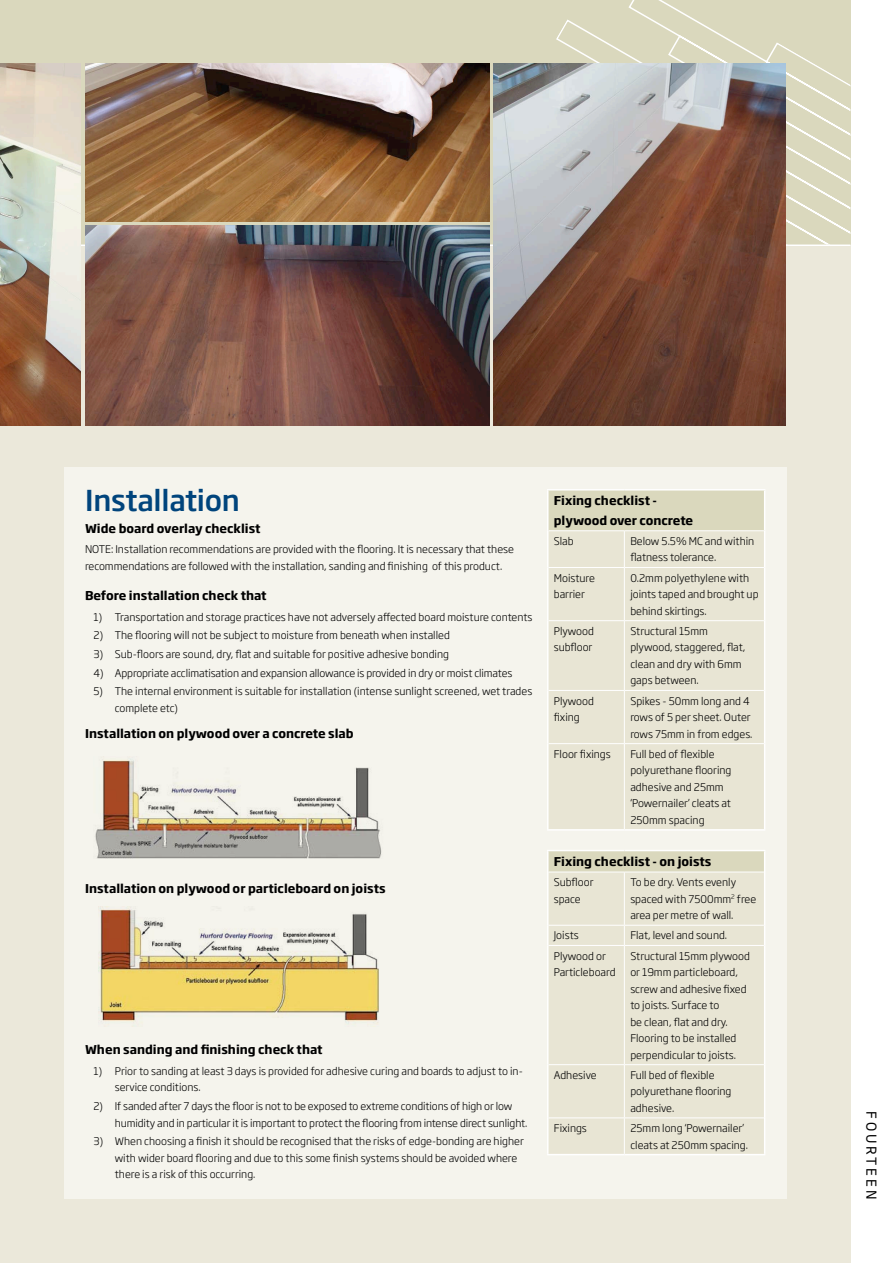
<style>
.page{position:relative;width:893px;height:1263px;background:#fff}
.page>*{position:absolute;margin:0;border:0;box-sizing:border-box;transform-origin:0 0}
.t1{font:500 28.5px "Soho Gothic Pro";letter-spacing:-.01em;color:#00447c}
.t2{font:13.5px "Soho Gothic Pro";letter-spacing:.215em;color:#000}
.t3{font:700 12px/19.5px "Soho Gothic Pro";color:#000}
.t4{font:300 10.5px/16.5px "Soho Gothic Pro";color:#000}
</style>
<div class="page">
<div style="left:0;top:0;width:850px;height:1263px;background:#ebe8da"></div>
<div style="left:64px;top:468px;width:723px;height:731px;background:#f5f4ed"></div>
<div style="left:0;top:0;width:850px;height:244px;background:#dad8bd"></div>
<svg style="left:537px;top:0;width:313px;height:244px"></svg>
<hr style="left:0;top:244px;width:850px;height:2px;background:#fff">
<div style="left:548px;top:490px;width:217px;height:41px;background:#dad8bd"></div>
<div style="left:549px;top:531px;width:215px;height:298px;background:#e8e5d4"></div>
<hr style="left:549px;top:530px;width:75px;height:1px;background:#fff">
<hr style="left:624px;top:530px;width:140px;height:1px;background:#fff">
<hr style="left:624px;top:531px;width:1px;height:36px;background:#fff">
<hr style="left:549px;top:567px;width:75px;height:1px;background:#fff">
<hr style="left:624px;top:567px;width:140px;height:1px;background:#fff">
<hr style="left:624px;top:568px;width:1px;height:52px;background:#fff">
<hr style="left:549px;top:620px;width:75px;height:1px;background:#fff">
<hr style="left:624px;top:620px;width:140px;height:1px;background:#fff">
<hr style="left:624px;top:621px;width:1px;height:69px;background:#fff">
<hr style="left:549px;top:690px;width:75px;height:1px;background:#fff">
<hr style="left:624px;top:690px;width:140px;height:1px;background:#fff">
<hr style="left:624px;top:691px;width:1px;height:52px;background:#fff">
<hr style="left:549px;top:743px;width:75px;height:1px;background:#fff">
<hr style="left:624px;top:743px;width:140px;height:1px;background:#fff">
<hr style="left:624px;top:744px;width:1px;height:85px;background:#fff">
<hr style="left:547px;top:489px;width:77px;height:1px;background:#fff">
<hr style="left:547px;top:490px;width:2px;height:41px;background:#fff">
<hr style="left:624px;top:489px;width:141px;height:1px;background:#fff">
<hr style="left:764px;top:490px;width:1px;height:41px;background:#fff">
<hr style="left:547px;top:531px;width:2px;height:36px;background:#fff">
<hr style="left:764px;top:531px;width:1px;height:36px;background:#fff">
<hr style="left:547px;top:567px;width:2px;height:54px;background:#fff">
<hr style="left:764px;top:567px;width:1px;height:54px;background:#fff">
<hr style="left:547px;top:621px;width:2px;height:69px;background:#fff">
<hr style="left:764px;top:621px;width:1px;height:69px;background:#fff">
<hr style="left:547px;top:690px;width:2px;height:54px;background:#fff">
<hr style="left:764px;top:690px;width:1px;height:54px;background:#fff">
<hr style="left:547px;top:744px;width:2px;height:85px;background:#fff">
<hr style="left:764px;top:744px;width:1px;height:85px;background:#fff">
<hr style="left:547px;top:829px;width:77px;height:2px;background:#fff">
<hr style="left:624px;top:829px;width:141px;height:2px;background:#fff">
<div style="left:548px;top:850px;width:217px;height:22px;background:#dad8bd"></div>
<div style="left:549px;top:873px;width:215px;height:281px;background:#e8e5d4"></div>
<hr style="left:549px;top:872px;width:75px;height:1px;background:#fff">
<hr style="left:624px;top:872px;width:140px;height:1px;background:#fff">
<hr style="left:624px;top:872px;width:1px;height:53px;background:#fff">
<hr style="left:549px;top:925px;width:75px;height:1px;background:#fff">
<hr style="left:624px;top:925px;width:140px;height:1px;background:#fff">
<svg style="left:624px;top:925px;width:1px;height:20px"></svg>
<hr style="left:549px;top:945px;width:75px;height:1px;background:#fff">
<hr style="left:624px;top:945px;width:140px;height:1px;background:#fff">
<hr style="left:624px;top:946px;width:1px;height:118px;background:#fff">
<hr style="left:549px;top:1064px;width:75px;height:1px;background:#fff">
<hr style="left:624px;top:1064px;width:140px;height:1px;background:#fff">
<hr style="left:624px;top:1065px;width:1px;height:52px;background:#fff">
<hr style="left:549px;top:1117px;width:75px;height:1px;background:#fff">
<hr style="left:624px;top:1117px;width:140px;height:1px;background:#fff">
<hr style="left:624px;top:1118px;width:1px;height:36px;background:#fff">
<hr style="left:547px;top:850px;width:77px;height:1px;background:#fff">
<hr style="left:547px;top:851px;width:2px;height:21px;background:#fff">
<hr style="left:624px;top:850px;width:141px;height:1px;background:#fff">
<svg style="left:764px;top:851px;width:1px;height:21px"></svg>
<hr style="left:547px;top:872px;width:2px;height:53px;background:#fff">
<hr style="left:764px;top:872px;width:1px;height:53px;background:#fff">
<hr style="left:547px;top:925px;width:2px;height:20px;background:#fff">
<svg style="left:764px;top:925px;width:1px;height:20px"></svg>
<hr style="left:547px;top:945px;width:2px;height:120px;background:#fff">
<hr style="left:764px;top:945px;width:1px;height:120px;background:#fff">
<hr style="left:547px;top:1065px;width:2px;height:53px;background:#fff">
<hr style="left:764px;top:1065px;width:1px;height:53px;background:#fff">
<hr style="left:547px;top:1118px;width:2px;height:36px;background:#fff">
<hr style="left:764px;top:1118px;width:1px;height:36px;background:#fff">
<hr style="left:547px;top:1154px;width:77px;height:1px;background:#fff">
<hr style="left:624px;top:1154px;width:141px;height:1px;background:#fff">
<img style="left:95px;top:759px;width:287px;height:100px">
<img style="left:99px;top:906px;width:280px;height:121px">
<img style="left:0;top:64px;width:81px;height:361px">
<img style="left:493px;top:64px;width:293px;height:361px">
<img style="left:85px;top:225px;width:404px;height:200px">
<img style="left:85px;top:64px;width:404px;height:157px">
<h1 class="t1" style="left:85px;top:478px;width:156px">Installation</h1>
<p class="t3" style="left:85px;top:517px;width:177px">Wide board overlay checklist</p>
<p class="t4" style="left:85px;top:540px;width:430px">NOTE: Installation recommendations are provided with the flooring. It is necessary that these recommendations are followed with the installation, sanding and finishing of this product.</p>
<p class="t3" style="left:85px;top:585px;width:183px">Before installation check that</p>
<p class="t4" style="left:94px;top:608px;width:440px">1) Transportation and storage practices have not adversely affected board moisture contents</p>
<p class="t4" style="left:94px;top:626px;width:358px">2) The flooring will not be subject to moisture from beneath when installed</p>
<p class="t4" style="left:94px;top:645px;width:357px">3) Sub-floors are sound, dry, flat and suitable for positive adhesive bonding</p>
<p class="t4" style="left:94px;top:664px;width:420px">4) Appropriate acclimatisation and expansion allowance is provided in dry or moist climates</p>
<p class="t4" style="left:115px;top:682px;width:419px;text-indent:-21px">5) The internal environment is suitable for installation (intense sunlight screened, wet trades complete etc)</p>
<p class="t3" style="left:85px;top:722px;width:270px">Installation on plywood over a concrete slab</p>
<p class="t3" style="left:85px;top:878px;width:302px">Installation on plywood or particleboard on joists</p>
<p class="t3" style="left:85px;top:1039px;width:239px">When sanding and finishing check that</p>
<p class="t4" style="left:115px;top:1062px;width:409px;text-indent:-21px">1) Prior to sanding at least 3 days is provided for adhesive curing and boards to adjust to in&shy;service conditions.</p>
<p class="t4" style="left:115px;top:1097px;width:414px;text-indent:-21px">2) If sanded after 7 days the floor is not to be exposed to extreme conditions of high or low humidity and in particular it is important to protect the flooring from intense direct sunlight.</p>
<p class="t4" style="left:115px;top:1132px;width:411px;text-indent:-21px">3) When choosing a finish it should be recognised that the risks of edge-bonding are higher with wider board flooring and due to this some finish systems should be avoided where there is a risk of this occurring.</p>
<p class="t3" style="left:554px;top:490px;width:141px">Fixing checklist - plywood over concrete</p>
<p class="t4" style="left:554px;top:532px;width:21px">Slab</p>
<p class="t4" style="left:630px;top:532px;width:126px">Below 5.5% MC and within flatness tolerance.</p>
<p class="t4" style="left:554px;top:569px;width:43px">Moisture barrier</p>
<p class="t4" style="left:630px;top:569px;width:130px">0.2mm polyethylene with joints taped and brought up behind skirtings.</p>
<p class="t4" style="left:554px;top:622px;width:42px">Plywood subfloor</p>
<p class="t4" style="left:630px;top:622px;width:116px">Structural 15mm plywood, staggered, flat, clean and dry with 6mm gaps between.</p>
<p class="t4" style="left:554px;top:692px;width:42px">Plywood fixing</p>
<p class="t4" style="left:630px;top:692px;width:124px">Spikes - 50mm long and 4 rows of 5 per sheet. Outer rows 75mm in from edges.</p>
<p class="t4" style="left:554px;top:745px;width:58px">Floor fixings</p>
<p class="t4" style="left:630px;top:745px;width:103px">Full bed of flexible polyurethane flooring adhesive and 25mm ‘Powernailer’ cleats at<br>250mm spacing</p>
<p class="t3" style="left:554px;top:851px;width:159px">Fixing checklist - on joists</p>
<p class="t4" style="left:554px;top:873px;width:41px">Subfloor space</p>
<p class="t4" style="left:630px;top:873px;width:127px">To be dry. Vents evenly spaced with 7500mm<sup>2</sup> free area per metre of wall.</p>
<p class="t4" style="left:554px;top:927px;width:26px">Joists</p>
<p class="t4" style="left:630px;top:927px;width:98px">Flat, level and sound.</p>
<p class="t4" style="left:554px;top:947px;width:63px">Plywood or<br>Particleboard</p>
<p class="t4" style="left:630px;top:947px;width:121px">Structural 15mm plywood or 19mm particleboard, screw and adhesive fixed to joists. Surface to<br>be clean, flat and dry.<br>Flooring to be installed perpendicular to joists.</p>
<p class="t4" style="left:554px;top:1066px;width:44px">Adhesive</p>
<p class="t4" style="left:630px;top:1066px;width:103px">Full bed of flexible polyurethane flooring adhesive.</p>
<p class="t4" style="left:554px;top:1119px;width:35px">Fixings</p>
<p class="t4" style="left:630px;top:1119px;width:119px">25mm long ‘Powernailer’ cleats at 250mm spacing.</p>
<p class="t2" style="left:882px;top:1111px;width:89px;rotate:90deg">Fourteen</p>
</div>
